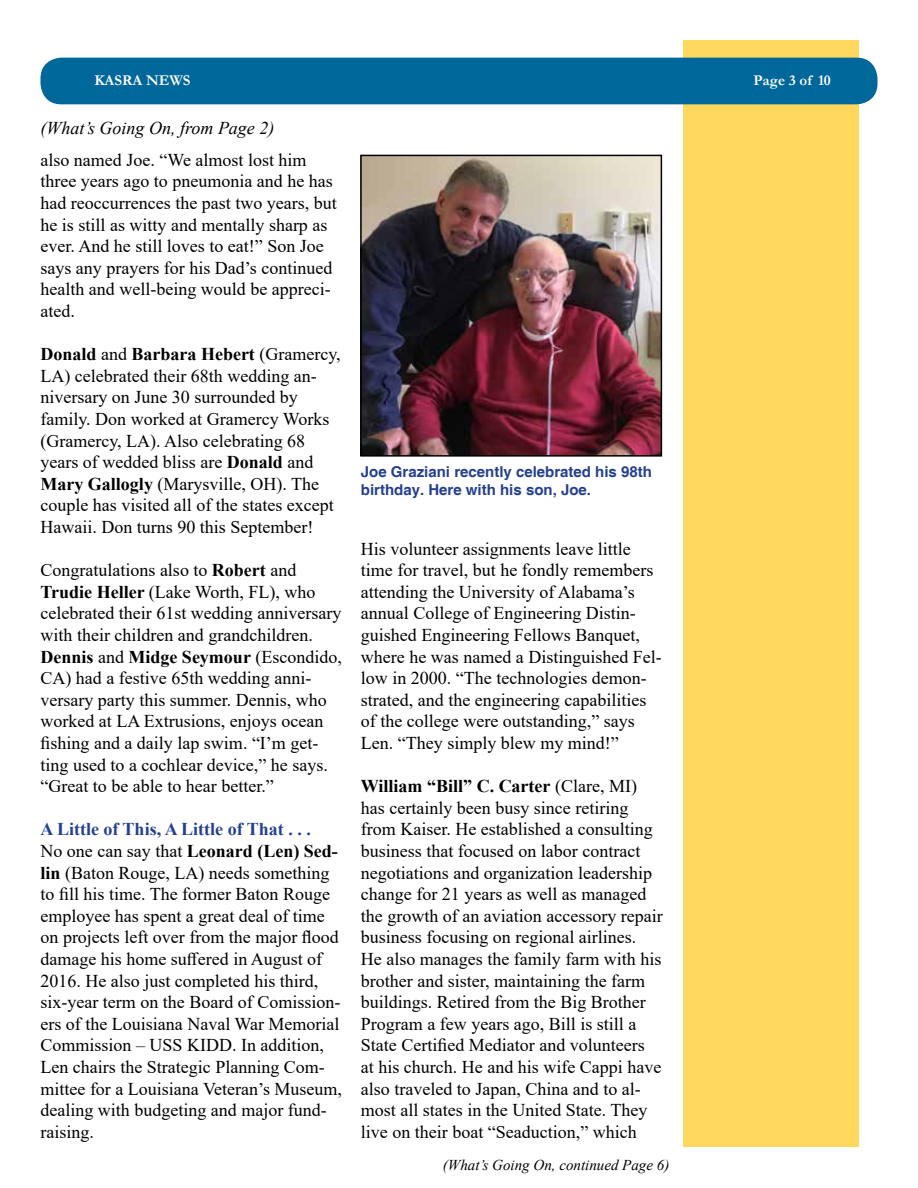
<style>
.page{position:relative;width:918px;height:1188px;background:#fff}
.page>*{position:absolute;margin:0;border:0;box-sizing:border-box;transform-origin:0 0}
.t1{font:18px/21.6px "Times New Roman";color:#000}
.t2{font:italic 18px "Times New Roman";color:#000}
.t3{font:700 15px/18px "Helvetica";color:#25408f}
.t4{font:italic 15px "Times New Roman";color:#000}
.t5{font:700 15px "Garamond";color:#fff}
.s1{font-weight:700}
.s2{font-weight:700;color:#25408f}
</style>
<div class="page">
<div style="left:684px;top:40px;width:175px;height:1108px;background:#ffd75c"></div>
<div style="left:40px;top:58px;width:838px;height:46px;background:#00679b;border-radius:21px"></div>
<img style="left:363px;top:158px;width:296px;height:296px">
<div style="left:360px;top:155px;width:302px;height:302px;border:2px solid #000"></div>
<p class="t5" style="left:94px;top:70px;width:98px">KASRA NEWS</p>
<p class="t5" style="left:754px;top:70px;width:79px">Page 3 of 10</p>
<p class="t2" style="left:41px;top:116px;width:235px">(What’s Going On, from Page 2)</p>
<p class="t1" style="left:40px;top:148px;width:298px">also named Joe. “We almost lost him three years ago to pneumonia and he has had reoccurrences the past two years, but he is still as witty and mentally sharp as ever. And he still loves to eat!” Son Joe says any prayers for his Dad’s continued health and well-being would be appreci&shy;ated.</p>
<p class="t1" style="left:40px;top:343px;width:302px"><span class="s1">Donald</span> and <span class="s1">Barbara Hebert</span> (Gramercy, LA) celebrated their 68th wedding an&shy;niversary on June 30 surrounded by family. Don worked at Gramercy Works (Gramercy, LA). Also celebrating 68 years of wedded bliss are <span class="s1">Donald</span> and <span class="s1">Mary Gallogly</span> (Marysville, OH). The couple has visited all of the states except Hawaii. Don turns 90 this September!</p>
<p class="t1" style="left:40px;top:559px;width:303px">Congratulations also to <span class="s1">Robert</span> and <span class="s1">Trudie Heller</span> (Lake Worth, FL), who celebrated their 61st wedding anniversary with their children and grandchildren.<br><span class="s1">Dennis</span> and <span class="s1">Midge Seymour</span> (Escondido, CA) had a festive 65th wedding anni&shy;versary party this summer. Dennis, who worked at LA Extrusions, enjoys ocean fishing and a daily lap swim. “I’m get&shy;ting used to a cochlear device,” he says. “Great to be able to hear better.”</p>
<p class="t1" style="left:40px;top:818px;width:303px"><span class="s2">A Little of This, A Little of That . . .<br></span>No one can say that <span class="s1">Leonard (Len) Sed&shy;lin</span> (Baton Rouge, LA) needs something to fill his time. The former Baton Rouge employee has spent a great deal of time on projects left over from the major flood damage his home suffered in August of 2016. He also just completed his third, six-year term on the Board of Comission&shy;ers of the Louisiana Naval War Memorial Commission – USS KIDD. In addition, Len chairs the Strategic Planning Com&shy;mittee for a Louisiana Veteran’s Museum, dealing with budgeting and major fund&shy;raising.</p>
<p class="t3" style="left:361px;top:463px;width:292px">Joe Graziani recently celebrated his 98th birthday. Here with his son, Joe.</p>
<p class="t1" style="left:361px;top:537px;width:302px">His volunteer assignments leave little time for travel, but he fondly remembers attending the University of Alabama’s annual College of Engineering Distin&shy;guished Engineering Fellows Banquet, where he was named a Distinguished Fel&shy;low in 2000. “The technologies demon&shy;strated, and the engineering capabilities of the college were outstanding,” says Len. “They simply blew my mind!”</p>
<p class="t1" style="left:361px;top:775px;width:303px"><span class="s1">William “Bill” C. Carter</span> (Clare, MI) has certainly been busy since retiring from Kaiser. He established a consulting business that focused on labor contract negotiations and organization leadership change for 21 years as well as managed the growth of an aviation accessory repair business focusing on regional airlines.<br>He also manages the family farm with his brother and sister, maintaining the farm buildings. Retired from the Big Brother Program a few years ago, Bill is still a State Certified Mediator and volunteers<br>at his church. He and his wife Cappi have also traveled to Japan, China and to al&shy;most all states in the United State. They live on their boat “Seaduction,” which</p>
<p class="t4" style="left:443px;top:1154px;width:228px">(What’s Going On, continued Page 6)</p>
</div>
